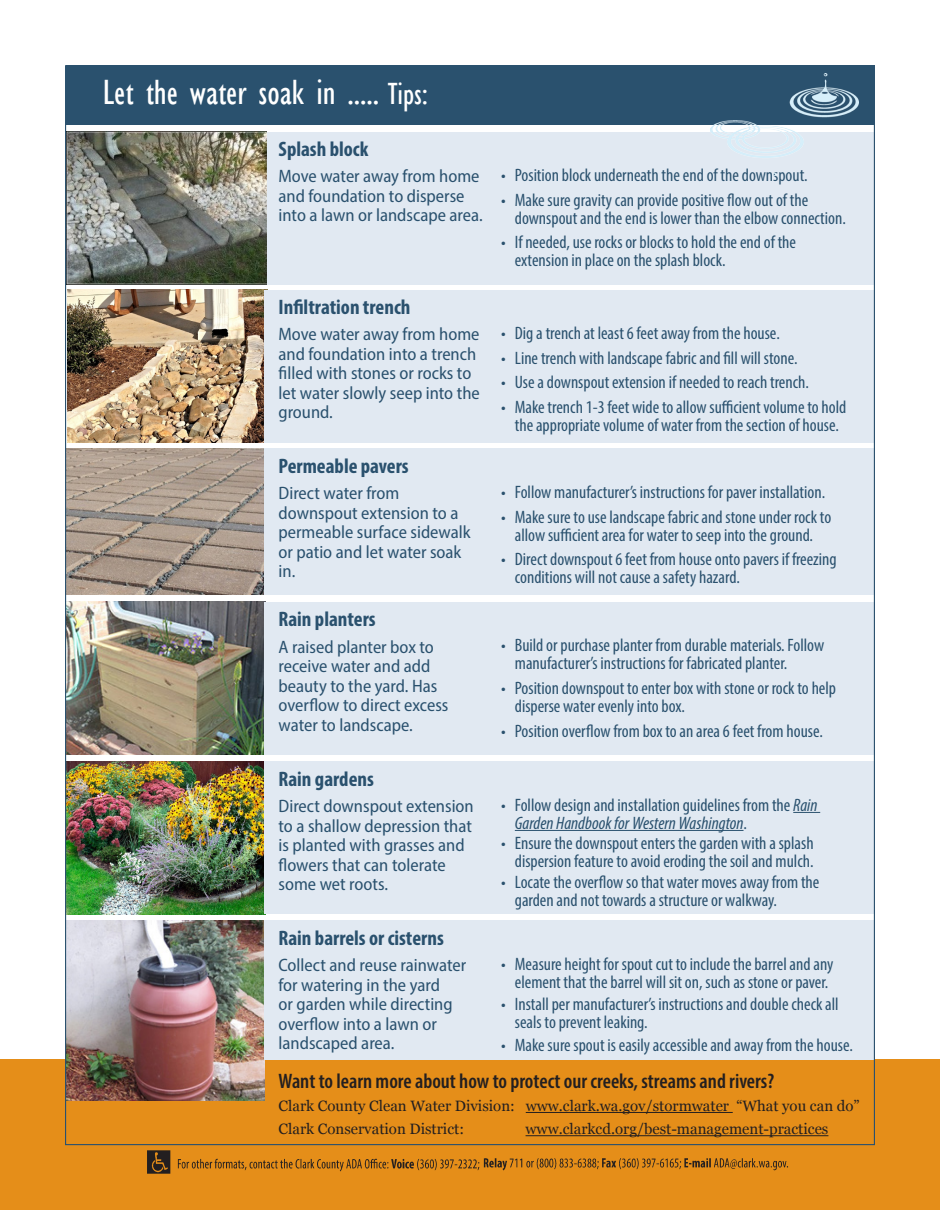
<style>
.page{position:relative;width:940px;height:1210px;background:#fff}
.page>*{position:absolute;margin:0;border:0;box-sizing:border-box;transform-origin:0 0}
.Text_heading{font:condensed 36px "Gill Sans";color:#fff}
.Text_heading-2{font:700 condensed 21px "Myriad Pro";color:#2a516e}
.Text_heading-3{font:600 condensed 21px "Myriad Pro";color:#231f20}
.t1{font:condensed 18px/18px "Myriad Pro";color:#2a516e}
.Text_heading-4{font:semi-condensed 18px/19.5px "Myriad Pro";color:#2a516e}
.Text_heading-5{font:15px "Georgia";color:#231f20}
.s1{font-size:31.5px}
.s2{font-style:italic}
</style>
<div class="page">
<div style="left:66px;top:65px;width:809px;height:59px;background:#2a516e"></div>
<div style="left:0;top:1059px;width:940px;height:151px;background:#e58e19"></div>
<img style="left:67px;top:602px;width:197px;height:152px">
<img style="left:67px;top:290px;width:197px;height:152px">
<img style="left:67px;top:761px;width:197px;height:153px">
<img style="left:67px;top:449px;width:197px;height:146px">
<img style="left:67px;top:920px;width:197px;height:180px">
<hr style="left:526px;top:1112px;width:206px;height:1px;background:#231f20">
<hr style="left:525px;top:1135px;width:303px;height:1px;background:#231f20">
<div style="left:264px;top:132px;width:611px;height:152px;background:#e1e9f2"></div>
<div style="left:264px;top:290px;width:611px;height:152px;background:#e1e9f2"></div>
<div style="left:264px;top:449px;width:611px;height:146px;background:#e1e9f2"></div>
<div style="left:264px;top:602px;width:611px;height:152px;background:#e1e9f2"></div>
<div style="left:264px;top:761px;width:611px;height:153px;background:#e1e9f2"></div>
<div style="left:264px;top:920px;width:611px;height:139px;background:#e1e9f2"></div>
<img style="left:67px;top:132px;width:199px;height:152px">
<svg style="left:793px;top:812px;width:27px;height:1px"></svg>
<hr style="left:515px;top:830px;width:228px;height:1px;background:#2a516e">
<img style="left:710px;top:73px;width:148px;height:101px">
<img style="left:141px;top:1145px;width:33px;height:29px">
<img style="left:173px;top:1148px;width:306px;height:24px">
<img style="left:479px;top:1158px;width:310px;height:13px">
<p class="Text_heading" style="left:103px;top:71px;width:326px">Let the water soak in ..... <span class="s1">Tips:</span></p>
<p class="Text_heading-2" style="left:278px;top:136px;width:91px">Splash block</p>
<p class="Text_heading-4" style="left:278px;top:166px;width:206px">Move water away from home and foundation to disperse into a lawn or landscape area.</p>
<p class="Text_heading-2" style="left:278px;top:294px;width:133px">Infiltration trench</p>
<p class="Text_heading-4" style="left:278px;top:324px;width:203px">Move water away from home and foundation into a trench filled with stones or rocks to let water slowly seep into the ground.</p>
<p class="Text_heading-2" style="left:278px;top:453px;width:132px">Permeable pavers</p>
<p class="Text_heading-4" style="left:278px;top:483px;width:194px">Direct water from downspout extension to a permeable surface sidewalk or patio and let water soak in.</p>
<p class="Text_heading-2" style="left:278px;top:606px;width:99px">Rain planters</p>
<p class="Text_heading-4" style="left:278px;top:636px;width:171px">A raised planter box to receive water and add beauty to the yard. Has overflow to direct excess water to landscape.</p>
<p class="Text_heading-2" style="left:278px;top:765px;width:97px">Rain gardens</p>
<p class="Text_heading-4" style="left:278px;top:796px;width:197px">Direct downspout extension to a shallow depression that is planted with grasses and flowers that can tolerate some wet roots.</p>
<p class="Text_heading-2" style="left:278px;top:925px;width:167px">Rain barrels or cisterns</p>
<p class="Text_heading-4" style="left:278px;top:955px;width:189px">Collect and reuse rainwater for watering in the yard<br>or garden while directing overflow into a lawn or landscaped area.</p>
<p class="t1" style="left:501px;top:166px;width:308px">• Position block underneath the end of the downspout.</p>
<p class="t1" style="left:515px;top:190px;width:332px;text-indent:-14px">• Make sure gravity can provide positive flow out of the downspout and the end is lower than the elbow connection.</p>
<p class="t1" style="left:515px;top:233px;width:283px;text-indent:-14px">• If needed, use rocks or blocks to hold the end of the extension in place on the splash block.</p>
<p class="t1" style="left:501px;top:324px;width:280px">• Dig a trench at least 6 feet away from the house.</p>
<p class="t1" style="left:501px;top:348px;width:298px">• Line trench with landscape fabric and fill will stone.</p>
<p class="t1" style="left:501px;top:373px;width:309px">• Use a downspout extension if needed to reach trench.</p>
<p class="t1" style="left:501px;top:398px;width:346px;text-align:center">• Make trench 1-3 feet wide to allow sufficient volume to hold the appropriate volume of water from the section of house.</p>
<p class="t1" style="left:501px;top:483px;width:325px">• Follow manufacturer’s instructions for paver installation.</p>
<p class="t1" style="left:501px;top:507px;width:331px;text-align:center">• Make sure to use landscape fabric and stone under rock to allow sufficient area for water to seep into the ground.</p>
<p class="t1" style="left:515px;top:550px;width:323px;text-indent:-14px">• Direct downspout 6 feet from house onto pavers if freezing conditions will not cause a safety hazard.</p>
<p class="t1" style="left:515px;top:636px;width:311px;text-indent:-14px">• Build or purchase planter from durable materials. Follow manufacturer’s instructions for fabricated planter.</p>
<p class="t1" style="left:515px;top:678px;width:323px;text-indent:-14px">• Position downspout to enter box with stone or rock to help disperse water evenly into box.</p>
<p class="t1" style="left:501px;top:721px;width:323px">• Position overflow from box to an area 6 feet from house.</p>
<p class="t1" style="left:515px;top:795px;width:304px;text-indent:-14px">• Follow design and installation guidelines from the <span class="s2">Rain<br>Garden Handbook for Western Washington</span>.</p>
<p class="t1" style="left:501px;top:834px;width:314px;text-align:right">• Ensure the downspout enters the garden with a splash dispersion feature to avoid eroding the soil and mulch.</p>
<p class="t1" style="left:515px;top:873px;width:306px;text-indent:-14px">• Locate the overflow so that water moves away from the garden and not towards a structure or walkway.</p>
<p class="t1" style="left:501px;top:954px;width:333px;text-align:center">• Measure height for spout cut to include the barrel and any element that the barrel will sit on, such as stone or paver.</p>
<p class="t1" style="left:515px;top:995px;width:325px;text-indent:-14px">• Install per manufacturer’s instructions and double check all seals to prevent leaking.</p>
<p class="t1" style="left:501px;top:1035px;width:353px">• Make sure spout is easily accessible and away from the house.</p>
<p class="Text_heading-3" style="left:278px;top:1068px;width:497px">Want to learn more about how to protect our creeks, streams and rivers?</p>
<p class="Text_heading-5" style="left:278px;top:1097px;width:582px">Clark County Clean Water Division: www.clark.wa.gov/stormwater “What you can do”</p>
<p class="Text_heading-5" style="left:278px;top:1120px;width:187px">Clark Conservation District:</p>
<p class="Text_heading-5" style="left:525px;top:1120px;width:304px">www.clarkcd.org/best-management-practices</p>
</div>
